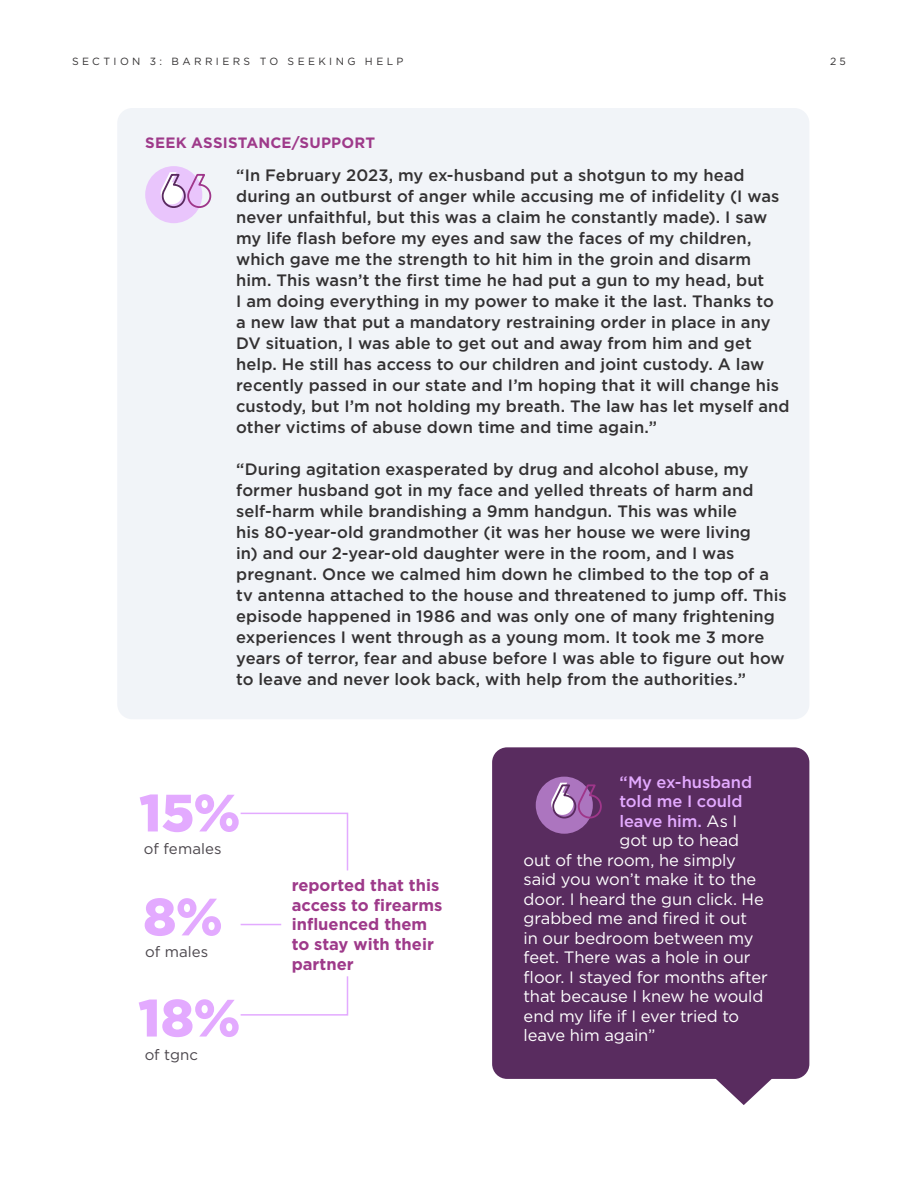
<style>
.page{position:relative;width:918px;height:1188px;background:#fff}
.page>*{position:absolute;margin:0;border:0;box-sizing:border-box;transform-origin:0 0}
.t1{font:900 52.5px/102.6px "Gotham";color:#e3aaff}
.t2{font:500 16.5px/21px "Gotham";letter-spacing:.005em;color:#333132}
.t3{font:16.5px "Gotham";letter-spacing:-.01em;color:#fff}
.t4{font:700 16.5px/19.8px "Gotham";color:#9e3a8a}
.t5{font:500 16.5px "Gotham";letter-spacing:-.005em;color:#e3aaff}
.t6{font:700 15px "Gotham";letter-spacing:.015em;color:#9e3a8a}
.t7{font:15px "Gotham";letter-spacing:.005em;color:#4b464c}
.t8{font:10.35px "Gotham";letter-spacing:.325em;color:#333132}
.s1{font-weight:400;color:#fff}
</style>
<div class="page">
<div style="left:117px;top:108px;width:692px;height:611px;background:#f1f4f8;border-radius:15px"></div>
<div style="left:145px;top:166px;width:57px;height:57px;background:#e9c5fc;border-radius:50%"></div>
<svg style="left:161px;top:172px;width:51px;height:37px"></svg>
<div style="left:492px;top:747px;width:317px;height:332px;background:#592c5f;border-radius:15px"></div>
<div style="left:536px;top:777px;width:57px;height:57px;background:#ac75bf;border-radius:50%"></div>
<svg style="left:551px;top:783px;width:51px;height:36px"></svg>
<hr style="left:241px;top:924px;width:40px;height:1px;background:#e3aaff">
<svg style="left:240px;top:812px;width:109px;height:59px"></svg>
<svg style="left:240px;top:976px;width:109px;height:40px"></svg>
<svg style="left:708px;top:1078px;width:72px;height:27px"></svg>
<p class="t8" style="left:72px;top:55px;width:333px">SECTION 3: BARRIERS TO SEEKING HELP</p>
<p class="t6" style="left:145px;top:133px;width:232px">SEEK ASSISTANCE/SUPPORT</p>
<p class="t2" style="left:236px;top:164px;width:555px">“In February 2023, my ex-husband put a shotgun to my head during an outburst of anger while accusing me of infidelity (I was never unfaithful, but this was a claim he constantly made). I saw my life flash before my eyes and saw the faces of my children, which gave me the strength to hit him in the groin and disarm him. This wasn’t the first time he had put a gun to my head, but<br>I am doing everything in my power to make it the last. Thanks to<br>a new law that put a mandatory restraining order in place in any DV situation, I was able to get out and away from him and get help. He still has access to our children and joint custody. A law recently passed in our state and I’m hoping that it will change his custody, but I’m not holding my breath. The law has let myself and other victims of abuse down time and time again.”</p>
<p class="t2" style="left:236px;top:458px;width:552px">“During agitation exasperated by drug and alcohol abuse, my former husband got in my face and yelled threats of harm and self-harm while brandishing a 9mm handgun. This was while<br>his 80-year-old grandmother (it was her house we were living<br>in) and our 2-year-old daughter were in the room, and I was pregnant. Once we calmed him down he climbed to the top of a tv antenna attached to the house and threatened to jump off. This episode happened in 1986 and was only one of many frightening experiences I went through as a young mom. It took me 3 more years of terror, fear and abuse before I was able to figure out how to leave and never look back, with help from the authorities.”</p>
<h1 class="t1" style="left:138px;top:761px;width:104px">15%<br>8%<br>18%</h1>
<p class="t7" style="left:144px;top:839px;width:79px">of females</p>
<p class="t7" style="left:145px;top:942px;width:65px">of males</p>
<p class="t7" style="left:145px;top:1045px;width:55px">of tgnc</p>
<p class="t4" style="left:292px;top:875px;width:152px">reported that this access to firearms influenced them to stay with their partner</p>
<p class="t5" style="left:620px;top:771px;width:134px">“My ex-husband</p>
<p class="t5" style="left:620px;top:790px;width:125px">told me I could</p>
<p class="t5" style="left:620px;top:810px;width:119px">leave him. <span class="s1">As I</span></p>
<p class="t3" style="left:620px;top:830px;width:121px">got up to head</p>
<p class="t3" style="left:524px;top:849px;width:214px">out of the room, he simply</p>
<p class="t3" style="left:524px;top:869px;width:234px">said you won’t make it to the</p>
<p class="t3" style="left:524px;top:888px;width:242px">door. I heard the gun click. He</p>
<p class="t3" style="left:524px;top:908px;width:225px">grabbed me and fired it out</p>
<p class="t3" style="left:524px;top:927px;width:231px">in our bedroom between my</p>
<p class="t3" style="left:524px;top:947px;width:228px">feet. There was a hole in our</p>
<p class="t3" style="left:524px;top:966px;width:246px">floor. I stayed for months after</p>
<p class="t3" style="left:524px;top:986px;width:241px">that because I knew he would</p>
<p class="t3" style="left:524px;top:1005px;width:217px">end my life if I ever tried to</p>
<p class="t3" style="left:524px;top:1025px;width:133px">leave him again”</p>
<p class="t8" style="left:830px;top:54px;width:17px">2 5</p>
</div>
